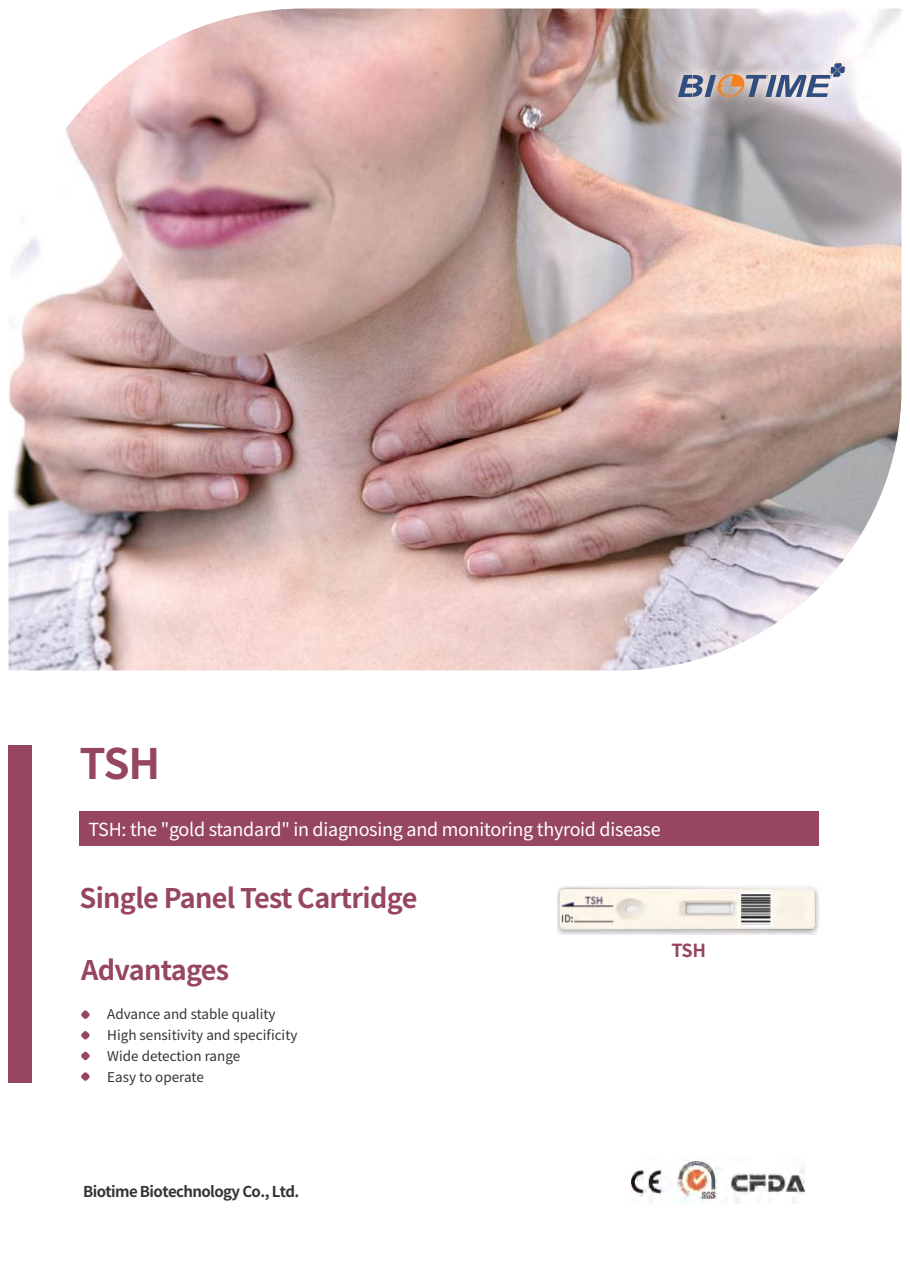
<style>
.page{position:relative;width:910px;height:1280px;background:#fff}
.page>*{position:absolute;margin:0;border:0;box-sizing:border-box;transform-origin:0 0}
.t1{font:700 42px "Source Han Sans CN";color:#964562}
.t2{font:700 27px "Source Han Sans CN";letter-spacing:-.025em;color:#964562}
.t3{font:18px "Source Han Sans CN";letter-spacing:-.015em;color:#fff}
.t4{font:700 18px "Source Han Sans CN";color:#964562}
.t5{font:700 15px "Source Han Sans CN";letter-spacing:-.04em;color:#323334}
.t6{font:13.5px/21px "Source Han Sans CN";color:#333334}
</style>
<div class="page">
<div style="left:80px;top:811px;width:739px;height:34px;background:#964562"></div>
<img style="left:9px;top:9px;width:892px;height:661px">
<div style="left:9px;top:745px;width:23px;height:338px;background:#964562"></div>
<img style="left:626px;top:8px;width:276px;height:142px">
<svg style="left:81px;top:1051px;width:9px;height:9px"></svg>
<svg style="left:81px;top:1010px;width:9px;height:9px"></svg>
<svg style="left:81px;top:1072px;width:9px;height:9px"></svg>
<svg style="left:81px;top:1031px;width:9px;height:9px"></svg>
<svg style="left:678px;top:63px;width:167px;height:34px;background:#aba9b3"></svg>
<img style="left:557px;top:886px;width:262px;height:48px">
<img style="left:632px;top:1160px;width:173px;height:43px">
<h1 class="t1" style="left:80px;top:740px;width:82px">TSH</h1>
<h3 class="t3" style="left:89px;top:819px;width:574px">TSH: the "gold standard" in diagnosing and monitoring thyroid disease</h3>
<h2 class="t2" style="left:80px;top:883px;width:339px">Single Panel Test Cartridge</h2>
<h2 class="t2" style="left:81px;top:954px;width:150px">Advantages</h2>
<p class="t6" style="left:107px;top:1004px;width:192px">Advance and stable quality<br>High sensitivity and specificity<br>Wide detection range<br>Easy to operate</p>
<h3 class="t4" style="left:671px;top:940px;width:36px">TSH</h3>
<p class="t5" style="left:83px;top:1183px;width:218px">Biotime Biotechnology Co., Ltd.</p>
</div>
